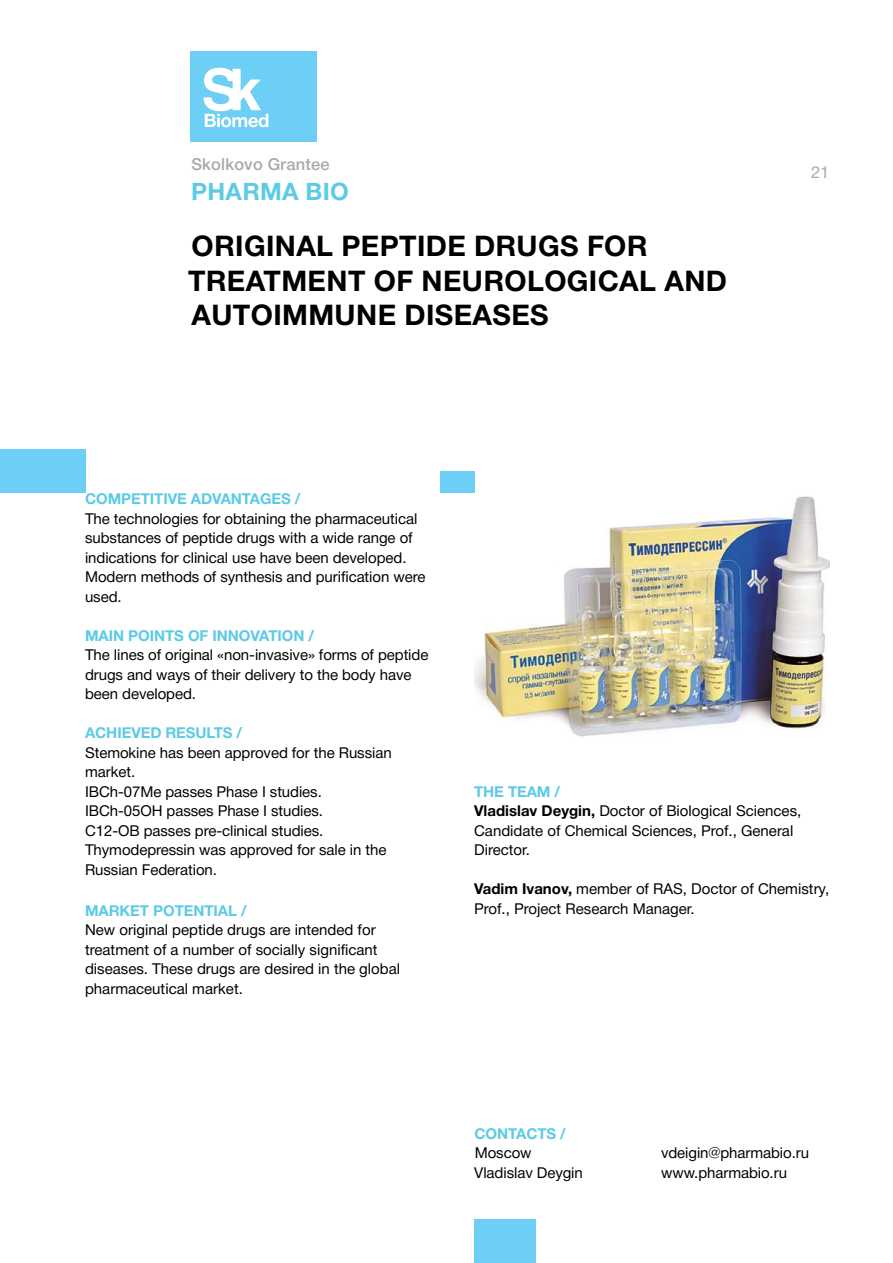
<style>
.page{position:relative;width:893px;height:1263px;background:#fff}
.page>*{position:absolute;margin:0;border:0;box-sizing:border-box;transform-origin:0 0}
.t1{font:700 28.5px/34.2px "Helvetica Neue Cyr";letter-spacing:.015em;color:#000}
.t2{font:700 24px "Helvetica Neue Cyr";letter-spacing:.015em;color:#5dcae6}
.t3{font:500 16.5px "Helvetica Neue Cyr";letter-spacing:.01em;color:#a7a9ac}
.t4{font:16.5px "Helvetica Neue Cyr";color:#a7a9ac}
.t5{font:15px/19.5px "Helvetica Neue Cyr";letter-spacing:-.005em;color:#000}
.t6{font:700 15px "Helvetica Neue Cyr";letter-spacing:-.005em;color:#5dcae6}
.s1{font-weight:700;color:#5dcae6}
.s2{font-weight:700}
</style>
<div class="page">
<div style="left:474px;top:1219px;width:62px;height:44px;background:#6dcff6"></div>
<div style="left:440px;top:471px;width:34px;height:22px;background:#6dcff6"></div>
<div style="left:0;top:449px;width:85px;height:44px;background:#6dcff6"></div>
<img style="left:474px;top:496px;width:355px;height:241px">
<div style="left:191px;top:51px;width:126px;height:90px;background:#6dcff6"></div>
<svg style="left:203px;top:68px;width:65px;height:59px"></svg>
<p class="t3" style="left:191px;top:155px;width:140px">Skolkovo Grantee</p>
<h2 class="t2" style="left:191px;top:178px;width:159px">PHARMA BIO</h2>
<h1 class="t1" style="left:188px;top:229px;width:540px">ORIGINAL PEPTIDE DRUGS FOR<br>TREATMENT OF NEUROLOGICAL AND<br>AUTOIMMUNE DISEASES</h1>
<p class="t4" style="left:811px;top:163px;width:19px">21</p>
<p class="t6" style="left:85px;top:490px;width:217px">COMPETITIVE ADVANTAGES /</p>
<p class="t5" style="left:85px;top:509px;width:342px">The technologies for obtaining the pharmaceutical substances of peptide drugs with a wide range of indications for clinical use have been developed.<br>Modern methods of synthesis and purification were used.</p>
<p class="t6" style="left:85px;top:627px;width:231px">MAIN POINTS OF INNOVATION /</p>
<p class="t5" style="left:85px;top:645px;width:345px">The lines of original «non-invasive» forms of peptide drugs and ways of their delivery to the body have been developed.</p>
<p class="t6" style="left:85px;top:724px;width:159px">ACHIEVED RESULTS /</p>
<p class="t5" style="left:85px;top:743px;width:308px">Stemokine has been approved for the Russian market.<br>IBCh-07Me passes Phase I studies.<br>IBCh-05OH passes Phase I studies.<br>C12-OB passes pre-clinical studies.<br>Thymodepressin was approved for sale in the<br>Russian Federation.</p>
<p class="t6" style="left:85px;top:902px;width:163px">MARKET POTENTIAL /</p>
<p class="t5" style="left:85px;top:920px;width:317px">New original peptide drugs are intended for treatment of a number of socially significant diseases. These drugs are desired in the global pharmaceutical market.</p>
<p class="t5" style="left:474px;top:782px;width:329px"><span class="s1">THE TEAM /<br></span><span class="s2">Vladislav Deygin,</span> Doctor of Biological Sciences,<br>Candidate of Chemical Sciences, Prof., General<br>Director.</p>
<p class="t5" style="left:474px;top:879px;width:357px"><span class="s2">Vadim Ivanov,</span> member of RAS, Doctor of Chemistry,<br>Prof., Project Research Manager.</p>
<p class="t6" style="left:474px;top:1125px;width:93px">CONTACTS /</p>
<p class="t5" style="left:474px;top:1143px;width:110px">Moscow<br>Vladislav Deygin</p>
<p class="t5" style="left:661px;top:1143px;width:150px">vdeigin@pharmabio.ru www.pharmabio.ru</p>
</div>
